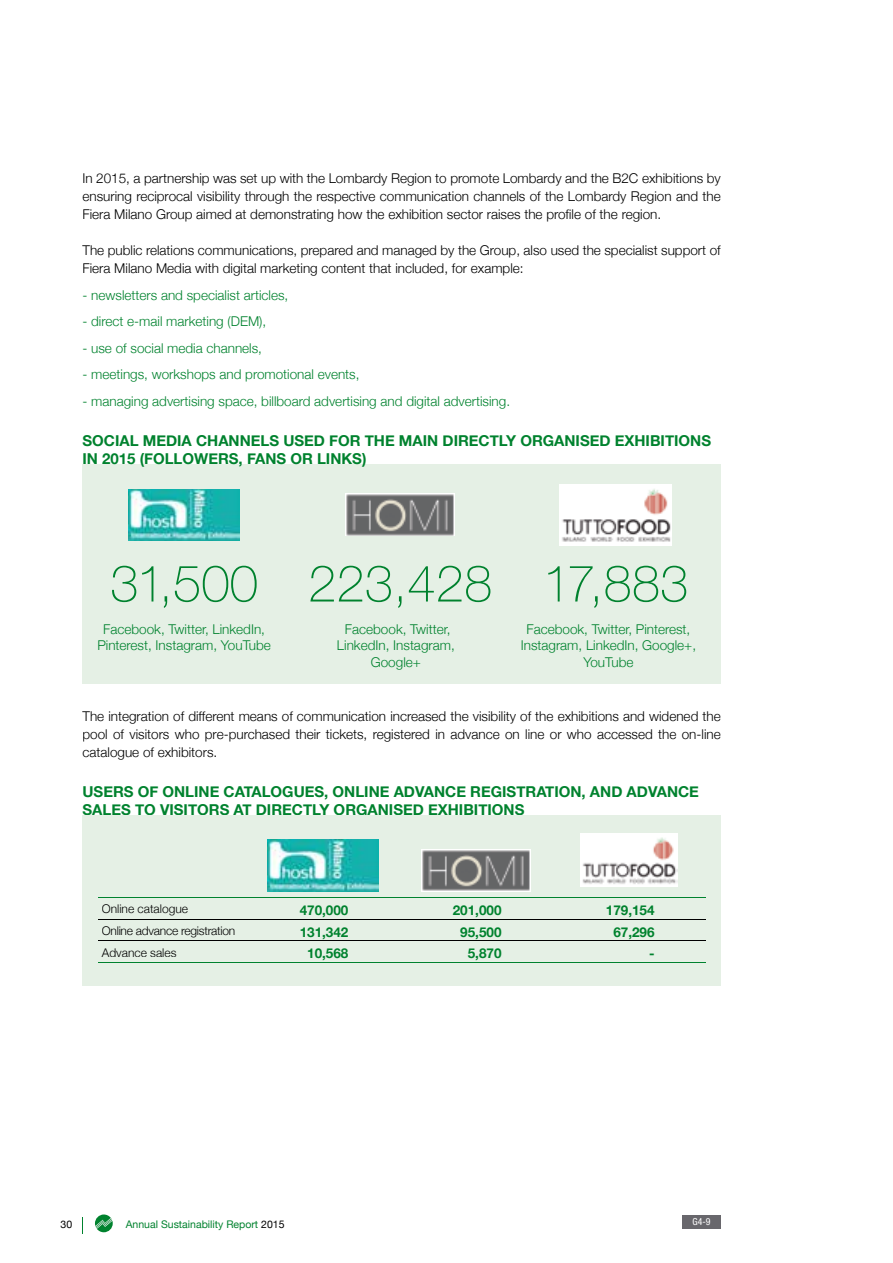
<style>
.page{position:relative;width:893px;height:1263px;background:#fff}
.page>*{position:absolute;margin:0;border:0;box-sizing:border-box;transform-origin:0 0}
.t1{font:100 51px "Helvetica Neue LT Std";color:#00822e}
.t2{font:700 15px/18px "Helvetica Neue";color:#00822e}
.t3{font:300 13.5px/18px "Helvetica Neue";color:#000;text-align:justify}
.t4{font:300 13.5px/16.2px "Helvetica Neue";color:#00822e;text-align:center}
.t5{font:700 13.5px "Helvetica Neue";color:#00822e}
.t6{font:300 12px "Helvetica Neue";color:#000}
.t7{font:300 12px "Helvetica Neue";letter-spacing:-.02em;color:#000}
.t8{font:10.5px "Helvetica Neue";color:#00822e}
.t9{font:10.5px "Helvetica Neue";color:#000}
.t10{font:condensed 9.75px "Helvetica Neue LT Std";color:#fff}
.s1{color:#000}
</style>
<div class="page">
<svg style="left:95px;top:1214px;width:18px;height:18px"></svg>
<div style="left:82px;top:464px;width:639px;height:220px;background:#e5f0e5"></div>
<div style="left:82px;top:815px;width:639px;height:170px;background:#e5f0e5"></div>
<hr style="left:98px;top:919px;width:148px;height:1px;background:#000">
<hr style="left:246px;top:919px;width:153px;height:1px;background:#000">
<hr style="left:399px;top:919px;width:154px;height:1px;background:#000">
<hr style="left:553px;top:919px;width:153px;height:1px;background:#000">
<hr style="left:98px;top:941px;width:148px;height:1px;background:#000">
<hr style="left:246px;top:941px;width:153px;height:1px;background:#000">
<hr style="left:399px;top:941px;width:154px;height:1px;background:#000">
<hr style="left:553px;top:941px;width:153px;height:1px;background:#000">
<hr style="left:98px;top:897px;width:148px;height:1px;background:#00822e">
<hr style="left:246px;top:897px;width:153px;height:1px;background:#00822e">
<hr style="left:399px;top:897px;width:154px;height:1px;background:#00822e">
<hr style="left:553px;top:897px;width:153px;height:1px;background:#00822e">
<hr style="left:98px;top:962px;width:148px;height:1px;background:#00822e">
<hr style="left:246px;top:962px;width:153px;height:1px;background:#00822e">
<hr style="left:399px;top:962px;width:154px;height:1px;background:#00822e">
<hr style="left:553px;top:962px;width:153px;height:1px;background:#00822e">
<img style="left:268px;top:840px;width:110px;height:51px">
<img style="left:422px;top:849px;width:108px;height:42px">
<img style="left:581px;top:834px;width:96px;height:53px">
<img style="left:129px;top:489px;width:110px;height:52px">
<img style="left:346px;top:494px;width:109px;height:42px">
<img style="left:559px;top:484px;width:113px;height:62px">
<div style="left:682px;top:1215px;width:39px;height:13px;background:#68676c"></div>
<p class="t3" style="left:82px;top:169px;width:640px">In 2015, a partnership was set up with the Lombardy Region to promote Lombardy and the B2C exhibitions by ensuring reciprocal visibility through the respective communication channels of the Lombardy Region and the Fiera Milano Group aimed at demonstrating how the exhibition sector raises the profile of the region.</p>
<p class="t3" style="left:82px;top:241px;width:640px">The public relations communications, prepared and managed by the Group, also used the specialist support of<br>Fiera Milano Media with digital marketing content that included, for example:</p>
<p class="t4" style="left:82px;top:286px;width:207px">- newsletters and specialist articles,</p>
<p class="t4" style="left:82px;top:312px;width:185px">- direct e-mail marketing (DEM),</p>
<p class="t4" style="left:82px;top:339px;width:181px">- use of social media channels,</p>
<p class="t4" style="left:82px;top:365px;width:279px">- meetings, workshops and promotional events,</p>
<p class="t4" style="left:82px;top:392px;width:429px">- managing advertising space, billboard advertising and digital advertising.</p>
<p class="t2" style="left:82px;top:432px;width:630px">SOCIAL MEDIA CHANNELS USED FOR THE MAIN DIRECTLY ORGANISED EXHIBITIONS<br>IN 2015 (FOLLOWERS, FANS OR LINKS)</p>
<h1 class="t1" style="left:110px;top:554px;width:580px">31,500 223,428 17,883</h1>
<p class="t4" style="left:97px;top:620px;width:175px">Facebook, Twitter, LinkedIn,<br>Pinterest, Instagram, YouTube</p>
<p class="t4" style="left:521px;top:620px;width:177px">Facebook, Twitter, Pinterest,<br>Instagram, LinkedIn, Google+,<br>YouTube</p>
<p class="t4" style="left:337px;top:620px;width:119px">Facebook, Twitter,<br>LinkedIn, Instagram,<br>Google+</p>
<p class="t3" style="left:82px;top:706px;width:640px">The integration of different means of communication increased the visibility of the exhibitions and widened the pool of visitors who pre-purchased their tickets, registered in advance on line or who accessed the on-line catalogue of exhibitors.</p>
<p class="t2" style="left:82px;top:783px;width:618px">USERS OF ONLINE CATALOGUES, ONLINE ADVANCE REGISTRATION, AND ADVANCE<br>SALES TO VISITORS AT DIRECTLY ORGANISED EXHIBITIONS</p>
<p class="t6" style="left:102px;top:899px;width:88px">Online catalogue</p>
<p class="t5" style="left:300px;top:899px;width:50px">470,000</p>
<p class="t5" style="left:453px;top:899px;width:50px">201,000</p>
<p class="t5" style="left:606px;top:899px;width:50px">179,154</p>
<p class="t7" style="left:102px;top:921px;width:135px">Online advance registration</p>
<p class="t5" style="left:300px;top:921px;width:50px">131,342</p>
<p class="t5" style="left:460px;top:921px;width:43px">95,500</p>
<p class="t5" style="left:613px;top:921px;width:43px">67,296</p>
<p class="t6" style="left:102px;top:943px;width:76px">Advance sales</p>
<p class="t5" style="left:307px;top:943px;width:43px">10,568</p>
<p class="t5" style="left:468px;top:943px;width:35px">5,870</p>
<p class="t5" style="left:649px;top:943px;width:7px">-</p>
<p class="t9" style="left:61px;top:1217px;width:13px">30</p>
<p class="t8" style="left:126px;top:1217px;width:160px">Annual Sustainability Report <span class="s1">2015</span></p>
<p class="t10" style="left:693px;top:1216px;width:20px">G4-9</p>
</div>
